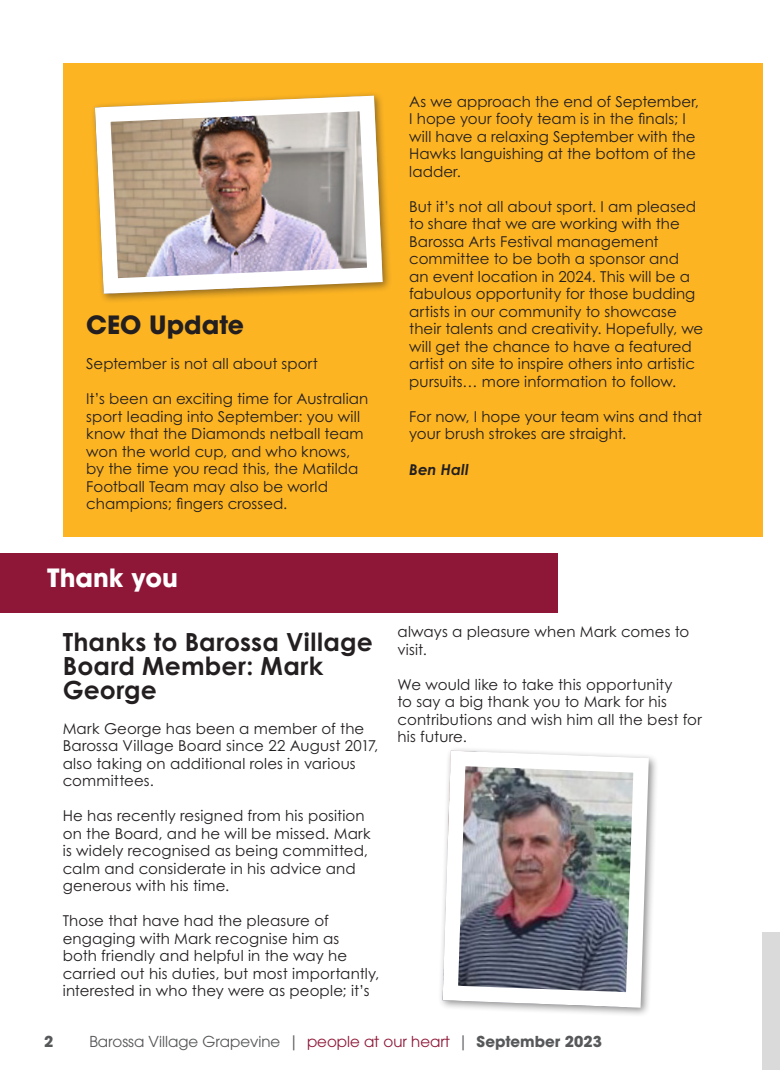
<style>
.page{position:relative;width:780px;height:1088px;background:#fff}
.page>*{position:absolute;margin:0;border:0;box-sizing:border-box;transform-origin:0 0}
.t1{font:700 25px/23.8px "Century Gothic Pro";letter-spacing:.01em;color:#231f20}
.t2{font:700 25px "ITC Avant Garde Pro";color:#231f20}
.t3{font:700 25px "ITC Avant Garde Pro";color:#fff}
.t4{font:15px/17.5px "Century Gothic Pro";letter-spacing:.005em;color:#231f20}
.t5{font:15px "ITC Avant Garde Pro";color:#57585a}
.t6{font:italic 700 15px "Century Gothic Pro";letter-spacing:.005em;color:#231f20}
.t7{font:700 15px "ITC Avant Garde Pro";color:#57585a}
.s1{color:#8f1838}
.s2{font-weight:700}
</style>
<div class="page">
<div style="left:762px;top:932px;width:18px;height:138px;background:#dadadb"></div>
<div style="left:63px;top:63px;width:699px;height:473px;background:#fcb423"></div>
<img style="left:93px;top:93px;width:297px;height:208px">
<div style="left:0;top:553px;width:557px;height:59px;background:#8e1737"></div>
<div style="left:437px;top:746px;width:221px;height:271px;background:#231f20;opacity:.5"></div>
<img style="left:442px;top:751px;width:190px;height:256px">
<div style="left:443px;top:751px;width:205px;height:256px;border:15px solid #fff;border-radius:7px"></div>
<p class="t2" style="left:86px;top:308px;width:159px">CEO Update</p>
<p class="t4" style="left:86px;top:355px;width:233px">September is not all about sport</p>
<p class="t4" style="left:86px;top:390px;width:283px">It’s been an exciting time for Australian sport leading into September: you will know that the Diamonds netball team won the world cup, and who knows, by the time you read this, the Matilda Football Team may also be world champions; fingers crossed.</p>
<p class="t4" style="left:409px;top:92px;width:291px">As we approach the end of September,<br>I hope your footy team is in the finals; I will have a relaxing September with the<br>Hawks languishing at the bottom of the ladder.</p>
<p class="t4" style="left:409px;top:197px;width:295px">But it’s not all about sport. I am pleased to share that we are working with the Barossa Arts Festival management committee to be both a sponsor and<br>an event location in 2024. This will be a fabulous opportunity for those budding artists in our community to showcase their talents and creativity. Hopefully, we will get the chance to have a featured artist on site to inspire others into artistic pursuits… more information to follow.</p>
<p class="t4" style="left:409px;top:407px;width:294px">For now, I hope your team wins and that your brush strokes are straight.</p>
<p class="t6" style="left:409px;top:460px;width:61px">Ben Hall</p>
<p class="t3" style="left:47px;top:561px;width:132px">Thank you</p>
<p class="t1" style="left:63px;top:630px;width:311px">Thanks to Barossa Village<br>Board Member: Mark<br>George</p>
<p class="t4" style="left:63px;top:719px;width:317px">Mark George has been a member of the Barossa Village Board since 22 August 2017, also taking on additional roles in various committees.</p>
<p class="t4" style="left:63px;top:807px;width:309px">He has recently resigned from his position on the Board, and he will be missed. Mark is widely recognised as being committed, calm and considerate in his advice and generous with his time.</p>
<p class="t4" style="left:63px;top:912px;width:318px">Those that have had the pleasure of engaging with Mark recognise him as<br>both friendly and helpful in the way he carried out his duties, but most importantly, interested in who they were as people; it’s</p>
<p class="t4" style="left:397px;top:623px;width:293px">always a pleasure when Mark comes to visit.</p>
<p class="t4" style="left:397px;top:675px;width:306px">We would like to take this opportunity<br>to say a big thank you to Mark for his contributions and wish him all the best for his future.</p>
<p class="t7" style="left:44px;top:1031px;width:11px">2</p>
<p class="t5" style="left:89px;top:1032px;width:514px">Barossa Village Grapevine | <span class="s1">people at our heart</span> | <span class="s2">September 2023</span></p>
</div>
